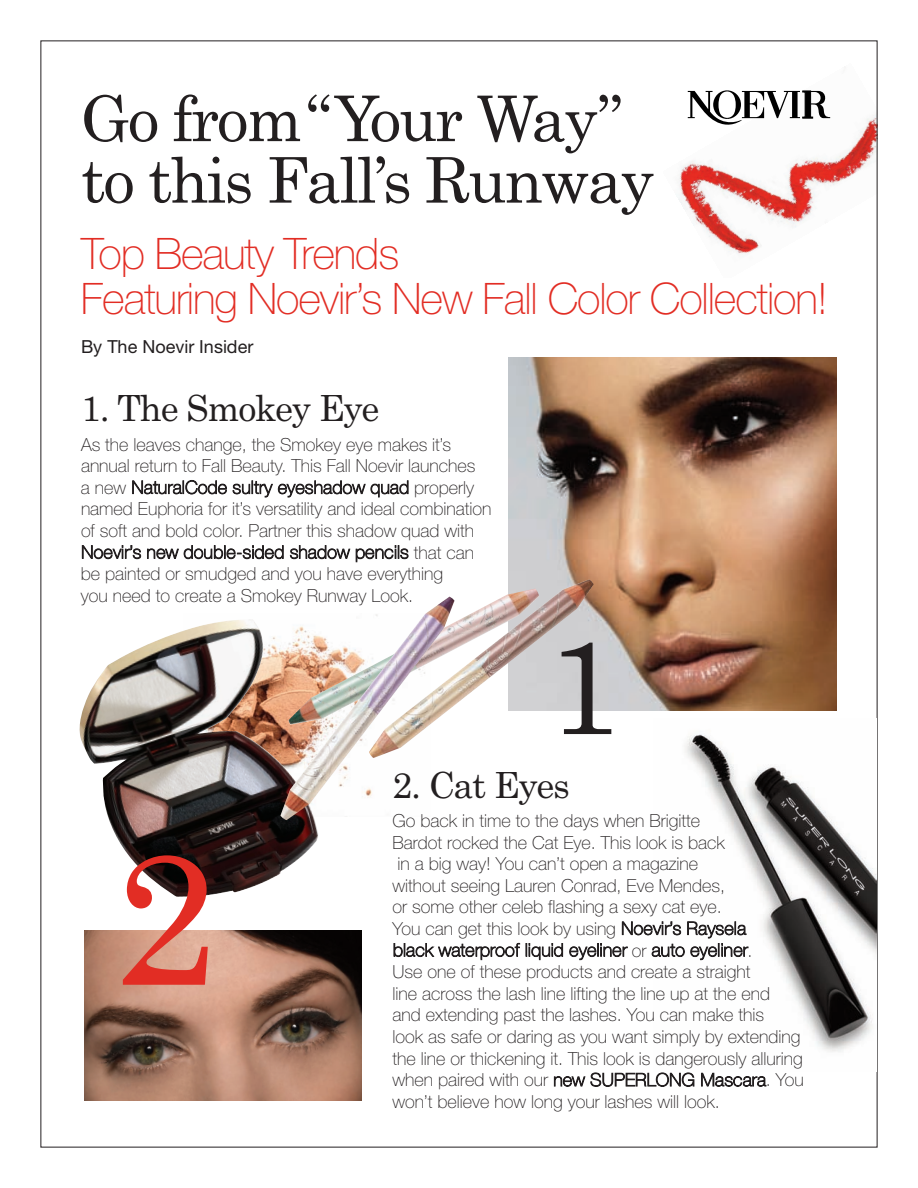
<style>
.page{position:relative;width:918px;height:1188px;background:#fff}
.page>*{position:absolute;margin:0;border:0;box-sizing:border-box;transform-origin:0 0}
.t1{font:187.5px "Century Schoolbook";color:#e22d24}
.t2{font:135px "Century Schoolbook";color:#231f20}
.t3{font:63px/61.5px "Century";letter-spacing:-.035em;color:#231f20}
.t4{font:100 43.5px/45px "Helvetica Neue";letter-spacing:-.025em;color:#e22d24}
.t5{font:36px "Century";letter-spacing:-.035em;color:#231f20}
.t6{font:100 18px/21.6px "Helvetica Neue";color:#231f20}
.t7{font:18px "Helvetica Neue";color:#231f20}
</style>
<div class="page">
<img style="left:678px;top:91px;width:197px;height:163px">
<img style="left:685px;top:734px;width:191px;height:318px">
<img style="left:79px;top:619px;width:239px;height:278px">
<img style="left:509px;top:358px;width:328px;height:352px">
<img style="left:84px;top:930px;width:278px;height:171px">
<img style="left:449px;top:579px;width:145px;height:132px">
<img style="left:280px;top:597px;width:174px;height:223px">
<svg style="left:688px;top:90px;width:142px;height:43px"></svg>
<h3 class="t3" style="left:81px;top:89px;width:575px">Go from“Your Way” to this Fall’s Runway</h3>
<h3 class="t4" style="left:81px;top:235px;width:749px">Top Beauty Trends<br>Featuring Noevir’s New Fall Color Collection!</h3>
<p class="t7" style="left:81px;top:335px;width:174px">By The Noevir Insider</p>
<h3 class="t5" style="left:81px;top:388px;width:300px">1. The Smokey Eye</h3>
<p class="t6" style="left:81px;top:435px;width:412px">As the leaves change, the Smokey eye makes it’s annual return to Fall Beauty. This Fall Noevir launches<br>a new NaturalCode sultry eyeshadow quad properly named Euphoria for it’s versatility and ideal combination of soft and bold color. Partner this shadow quad with Noevir’s new double-sided shadow pencils that can be painted or smudged and you have everything<br>you need to create a Smokey Runway Look.</p>
<h2 class="t2" style="left:547px;top:608px;width:77px">1</h2>
<h1 class="t1" style="left:114px;top:810px;width:106px">2</h1>
<h3 class="t5" style="left:393px;top:764px;width:179px">2. Cat Eyes</h3>
<p class="t6" style="left:393px;top:811px;width:413px">Go back in time to the days when Brigitte<br>Bardot rocked the Cat Eye. This look is back<br>in a big way! You can’t open a magazine<br>without seeing Lauren Conrad, Eve Mendes,<br>or some other celeb flashing a sexy cat eye.<br>You can get this look by using Noevir’s Raysela<br>black waterproof liquid eyeliner or auto eyeliner.<br>Use one of these products and create a straight<br>line across the lash line lifting the line up at the end<br>and extending past the lashes. You can make this<br>look as safe or daring as you want simply by extending the line or thickening it. This look is dangerously alluring when paired with our new SUPERLONG Mascara. You won’t believe how long your lashes will look.</p>
</div>
